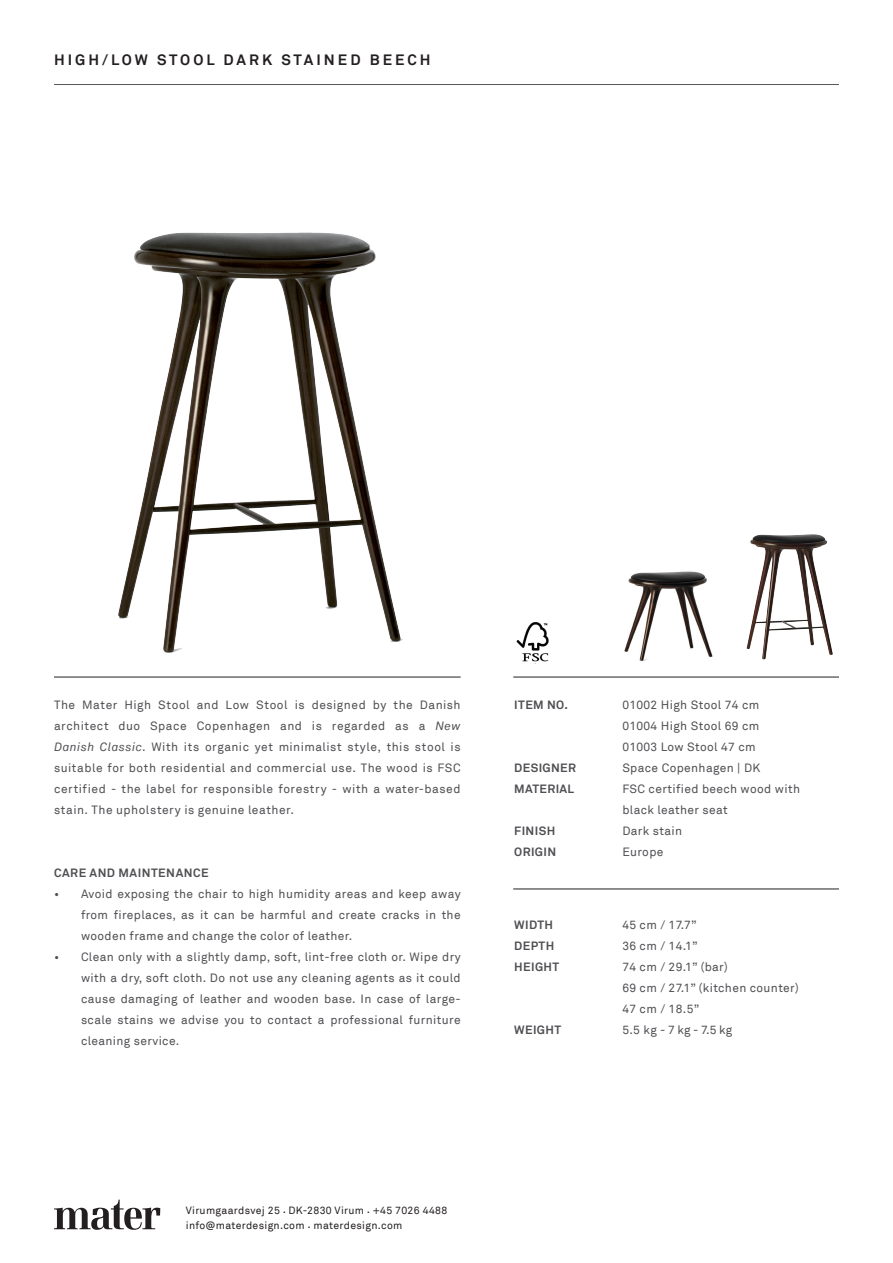
<style>
.page{position:relative;width:893px;height:1263px;background:#fff}
.page>*{position:absolute;margin:0;border:0;box-sizing:border-box;transform-origin:0 0}
.t1{font:700 15px "Akkurat";letter-spacing:.2em;color:#231f20}
.brødtekst{font:12px/21px "Akkurat";letter-spacing:.03em;color:#505054;text-align:justify}
.t2{font:700 12px "Akkurat";letter-spacing:.03em;color:#505054}
.t3{font:10.5px "Akkurat";letter-spacing:.03em;color:#231f20}
.s1{font-style:italic}
.s2{font-size:6px}
</style>
<div class="page">
<hr style="left:513px;top:677px;width:326px;height:1px;background:#231f20">
<hr style="left:54px;top:677px;width:407px;height:1px;background:#231f20">
<hr style="left:513px;top:889px;width:326px;height:1px;background:#231f20">
<img style="left:118px;top:232px;width:285px;height:421px">
<img style="left:747px;top:534px;width:86px;height:125px">
<img style="left:624px;top:571px;width:89px;height:90px">
<svg style="left:54px;top:1199px;width:106px;height:31px"></svg>
<img style="left:516px;top:622px;width:33px;height:40px">
<hr style="left:54px;top:84px;width:785px;height:1px;background:#57585a">
<p class="t1" style="left:54px;top:50px;width:378px">HIGH/LOW STOOL DARK STAINED BEECH</p>
<p class="brødtekst" style="left:54px;top:694px;width:408px">The Mater High Stool and Low Stool is designed by the Danish architect duo Space Copenhagen and is regarded as a <span class="s1">New Danish Classic</span>. With its organic yet minimalist style, this stool is suitable for both residential and commercial use. The wood is FSC certified - the label for responsible forestry - with a water-based stain. The upholstery is genuine leather.</p>
<p class="t2" style="left:54px;top:865px;width:156px">CARE AND MAINTENANCE</p>
<p class="brødtekst" style="left:81px;top:883px;width:381px;text-indent:-27px">• Avoid exposing the chair to high humidity areas and keep away from fireplaces, as it can be harmful and create cracks in the wooden frame and change the color of leather.</p>
<p class="brødtekst" style="left:81px;top:946px;width:381px;text-indent:-27px">• Clean only with a slightly damp, soft, lint-free cloth or. Wipe dry with a dry, soft cloth. Do not use any cleaning agents as it could cause damaging of leather and wooden base. In case of large&shy;scale stains we advise you to contact a professional furniture cleaning service.</p>
<p class="t2" style="left:514px;top:697px;width:55px">ITEM NO.</p>
<p class="brødtekst" style="left:622px;top:695px;width:138px">01002 High Stool 74 cm</p>
<p class="brødtekst" style="left:622px;top:716px;width:138px">01004 High Stool 69 cm</p>
<p class="brødtekst" style="left:622px;top:737px;width:135px">01003 Low Stool 47 cm</p>
<p class="t2" style="left:514px;top:760px;width:63px">DESIGNER</p>
<p class="brødtekst" style="left:622px;top:758px;width:140px">Space Copenhagen | DK</p>
<p class="t2" style="left:514px;top:781px;width:61px">MATERIAL</p>
<p class="brødtekst" style="left:622px;top:779px;width:179px">FSC certified beech wood with</p>
<p class="brødtekst" style="left:622px;top:800px;width:107px">black leather seat</p>
<p class="t2" style="left:514px;top:823px;width:42px">FINISH</p>
<p class="brødtekst" style="left:622px;top:821px;width:61px">Dark stain</p>
<p class="t2" style="left:514px;top:844px;width:43px">ORIGIN</p>
<p class="brødtekst" style="left:622px;top:842px;width:43px">Europe</p>
<p class="t2" style="left:514px;top:917px;width:40px">WIDTH</p>
<p class="brødtekst" style="left:622px;top:914px;width:76px">45 cm / 17.7”</p>
<p class="t2" style="left:514px;top:938px;width:41px">DEPTH</p>
<p class="brødtekst" style="left:622px;top:935px;width:77px">36 cm / 14.1”</p>
<p class="t2" style="left:514px;top:959px;width:46px">HEIGHT</p>
<p class="brødtekst" style="left:622px;top:956px;width:107px">74 cm / 29.1” (bar)</p>
<p class="brødtekst" style="left:622px;top:977px;width:178px">69 cm / 27.1” (kitchen counter)</p>
<p class="brødtekst" style="left:622px;top:998px;width:78px">47 cm / 18.5”</p>
<p class="t2" style="left:514px;top:1022px;width:48px">WEIGHT</p>
<p class="brødtekst" style="left:622px;top:1019px;width:111px">5.5 kg - 7 kg - 7.5 kg</p>
<p class="t3" style="left:186px;top:1204px;width:263px">Virumgaardsvej 25 <span class="s2">•</span> DK-2830 Virum <span class="s2">•</span> +45 7026 4488</p>
<p class="t3" style="left:186px;top:1219px;width:218px">info@materdesign.com <span class="s2">•</span> materdesign.com</p>
</div>
